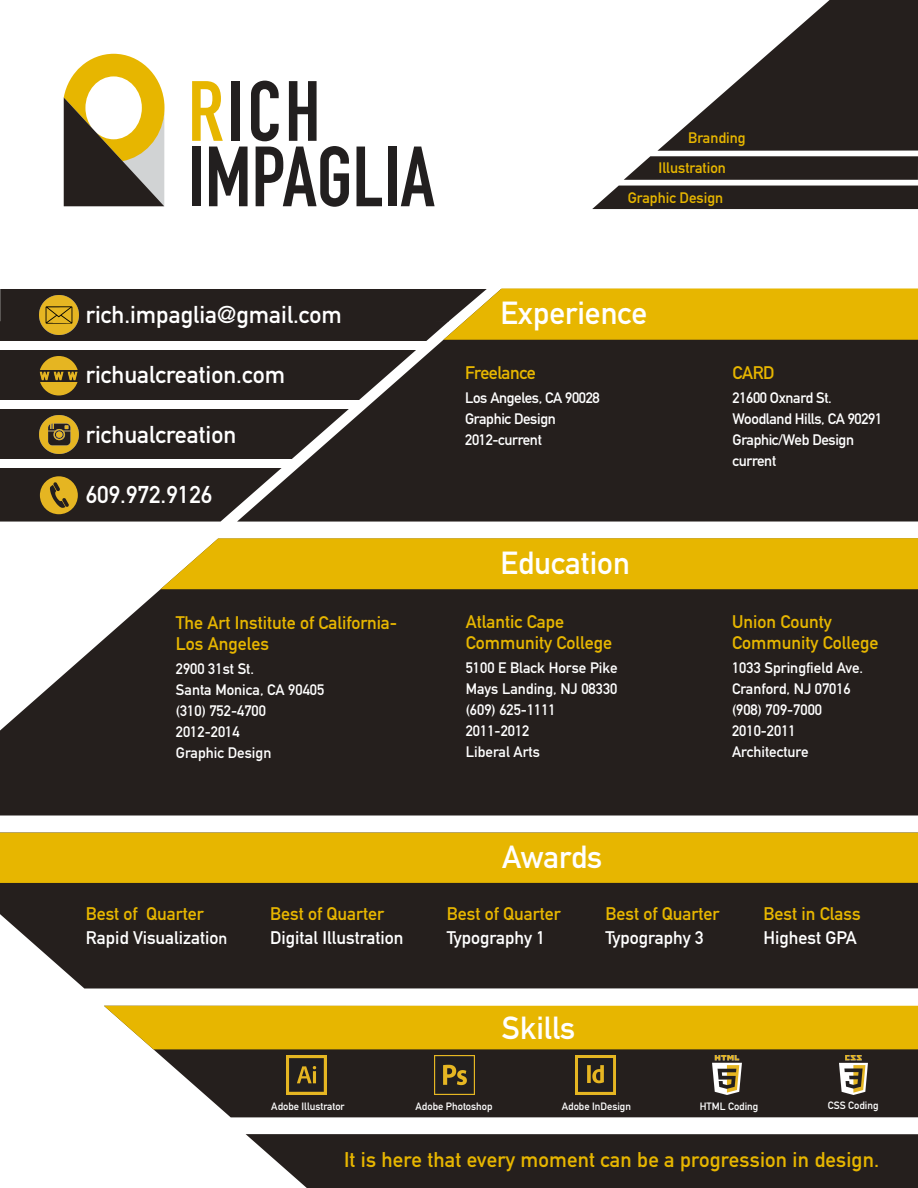
<style>
.page{position:relative;width:918px;height:1188px;background:#fff}
.page>*{position:absolute;margin:0;border:0;box-sizing:border-box;transform-origin:0 0}
.t1{font:83.85px/65.4px "DIN Engschrift";color:#221f1f}
.t2{font:31.5px "DIN Mittelschrift";color:#fff}
.t3{font:24px "DIN Mittelschrift";color:#fff}
.t4{font:21px "DIN Mittelschrift";letter-spacing:.01em;color:#e7b600}
.t5{font:18px/21px "DIN Mittelschrift";color:#e7b600}
.t6{font:18px/24px "DIN Mittelschrift";color:#fff}
.t7{font:18px "DIN Mittelschrift";letter-spacing:-.025em;color:#e7b600}
.t8{font:15px/21px "DIN Mittelschrift";color:#fff}
.t9{font:15px/21px "DIN Mittelschrift";letter-spacing:-.025em;color:#fff}
.t10{font:15px "DIN Mittelschrift";color:#e7b600}
.t11{font:10.5px "DIN Mittelschrift";color:#fff}
.t12{font:10.5px "DIN Mittelschrift";color:#e5b522}
.s1{color:#e7b600}
.s2{font-size:16.5px}
</style>
<div class="page">
<div style="left:449px;top:340px;width:469px;height:182px;background:#251f1d"></div>
<div style="left:0;top:589px;width:918px;height:227px;background:#251f1d"></div>
<div style="left:0;top:883px;width:918px;height:106px;background:#251f1d"></div>
<svg style="left:153px;top:1049px;width:765px;height:68px;background:#332d2a"></svg>
<div style="left:246px;top:1134px;width:672px;height:54px;background:#251f1d"></div>
<div style="left:160px;top:538px;width:758px;height:51px;background:#e7b600"></div>
<div style="left:0;top:833px;width:918px;height:50px;background:#e7b600"></div>
<div style="left:104px;top:1006px;width:814px;height:43px;background:#e7b600"></div>
<div style="left:592px;top:186px;width:326px;height:23px;background:#251f1d"></div>
<div style="left:0;top:340px;width:449px;height:182px;background:#251f1d"></div>
<svg style="left:624px;top:0;width:294px;height:180px"></svg>
<svg style="left:0;top:288px;width:918px;height:52px;background:#8b7015"></svg>
<div style="left:0;top:342px;width:429px;height:8px;background:#fff"></div>
<div style="left:0;top:400px;width:361px;height:9px;background:#fff"></div>
<div style="left:0;top:459px;width:292px;height:9px;background:#fff"></div>
<img style="left:434px;top:1055px;width:41px;height:39px">
<img style="left:286px;top:1055px;width:41px;height:40px">
<img style="left:576px;top:1055px;width:40px;height:39px">
<img style="left:713px;top:1055px;width:28px;height:39px">
<img style="left:840px;top:1055px;width:28px;height:39px">
<img style="left:40px;top:296px;width:38px;height:38px">
<img style="left:40px;top:416px;width:38px;height:38px">
<svg style="left:64px;top:54px;width:101px;height:152px"></svg>
<svg style="left:40px;top:356px;width:38px;height:39px"></svg>
<div style="left:40px;top:476px;width:38px;height:38px;background:#e5b522;border-radius:50%"></div>
<svg style="left:50px;top:482px;width:19px;height:26px"></svg>
<h1 class="t1" style="left:188px;top:79px;width:248px"><span class="s1">R</span>ICH<br>IMPAGLIA</h1>
<p class="t10" style="left:688px;top:129px;width:59px">Branding</p>
<p class="t10" style="left:659px;top:159px;width:69px">Illustration</p>
<p class="t10" style="left:628px;top:189px;width:97px">Graphic Design</p>
<p class="t12" style="left:40px;top:370px;width:38px">WWW</p>
<h3 class="t3" style="left:86px;top:301px;width:258px">rich.impaglia@gmail.com</h3>
<h3 class="t3" style="left:86px;top:361px;width:201px">richualcreation.com</h3>
<h3 class="t3" style="left:86px;top:421px;width:152px">richualcreation</h3>
<h3 class="t3" style="left:86px;top:481px;width:128px">609.972.9126</h3>
<p class="t5" style="left:176px;top:612px;width:223px">The Art Institute of California-<br>Los Angeles</p>
<p class="t8" style="left:176px;top:658px;width:150px">2900 31st St.<br>Santa Monica, CA 90405 (310) 752-4700<br>2012-2014<br>Graphic Design</p>
<h2 class="t2" style="left:500px;top:294px;width:148px">Experience</h2>
<p class="t7" style="left:465px;top:362px;width:72px">Freelance</p>
<p class="t9" style="left:465px;top:388px;width:136px">Los Angeles, CA 90028<br>Graphic Design<br>2012-current</p>
<h2 class="t2" style="left:500px;top:545px;width:131px">Education</h2>
<p class="t5" style="left:466px;top:612px;width:148px">Atlantic Cape<br>Community College</p>
<p class="t8" style="left:466px;top:658px;width:153px">5100 E Black Horse Pike<br>Mays Landing, NJ 08330 (609) 625-1111<br>2011-2012<br>Liberal Arts</p>
<p class="t5" style="left:733px;top:363px;width:43px">CARD</p>
<p class="t9" style="left:733px;top:388px;width:151px">21600 Oxnard St.<br>Woodland Hills, CA 90291<br>Graphic/Web Design current</p>
<p class="t5" style="left:732px;top:611px;width:148px">Union County<br>Community College</p>
<p class="t8" style="left:732px;top:657px;width:133px">1033 Springfield Ave.<br>Cranford, NJ 07016 (908) 709-7000<br>2010-2011<br>Architecture</p>
<p class="t6" style="left:86px;top:902px;width:143px"><span class="s1">Best of Quarter<br></span>Rapid Visualizatio<span class="s2">n</span></p>
<p class="t5" style="left:270px;top:903px;width:115px">Best of Quarter</p>
<p class="t6" style="left:270px;top:926px;width:135px">Digital Illustration</p>
<h2 class="t2" style="left:502px;top:839px;width:102px">Awards</h2>
<p class="t5" style="left:447px;top:903px;width:115px">Best of Quarter</p>
<p class="t6" style="left:447px;top:926px;width:100px">Typography 1</p>
<h2 class="t2" style="left:502px;top:1009px;width:75px">Skills</h2>
<p class="t5" style="left:606px;top:903px;width:115px">Best of Quarter</p>
<p class="t6" style="left:606px;top:926px;width:100px">Typography 3</p>
<p class="t5" style="left:764px;top:903px;width:99px">Best in Class</p>
<p class="t6" style="left:764px;top:926px;width:95px">Highest GPA</p>
<p class="t11" style="left:271px;top:1100px;width:75px">Adobe Illustrator</p>
<p class="t11" style="left:416px;top:1100px;width:78px">Adobe Photoshop</p>
<p class="t11" style="left:562px;top:1100px;width:71px">Adobe InDesign</p>
<p class="t11" style="left:700px;top:1100px;width:60px">HTML Coding</p>
<p class="t11" style="left:828px;top:1099px;width:52px">CSS Coding</p>
<h3 class="t4" style="left:344px;top:1147px;width:537px">It is here that every moment can be a progression in design.</h3>
</div>
